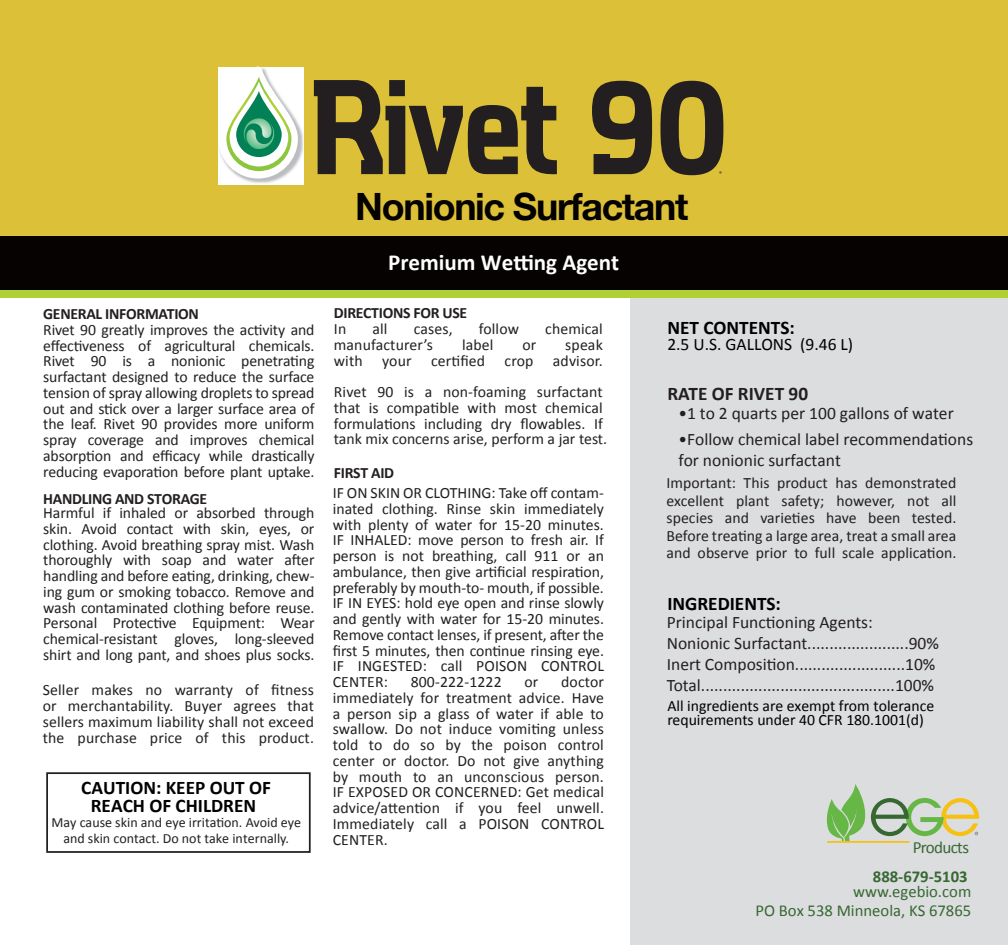
<style>
.page{position:relative;width:1008px;height:945px;background:#fff}
.page>*{position:absolute;margin:0;border:0;box-sizing:border-box;transform-origin:0 0}
.t1{font:700 37.62px "Helvetica Neue";letter-spacing:-.035em;color:#040101}
.t2{font:700 23.1px "Calibri";color:#fff}
.t3{font:700 19.25px/17.5px "Calibri";color:#000002;text-align:center}
.t4{font:700 19.25px "Calibri";color:#231f20}
.t5{font:17.5px/21px "Calibri";color:#231f20}
.t6{font:17.5px "Calibri";color:#000002}
.t7{font:17.15px "Calibri";letter-spacing:-.04em;color:#376832}
.t8{font:16.62px/18.4px "Calibri";color:#376832;text-align:right}
.t9{font:700 16.62px "Calibri";color:#376832}
.t10{font:15.75px/15.8px "Calibri";letter-spacing:.005em;color:#231f20;text-align:justify}
.t11{font:15.75px/14px "Calibri";color:#000002}
.t12{font:700 15.75px "Calibri";letter-spacing:-.02em;color:#231f20}
.t13{font:14px/15.8px "Calibri";color:#231f20;text-align:center}
.t14{font:6.83px "Myriad Pro";color:#231f20}
</style>
<div class="page">
<div style="left:630px;top:294px;width:378px;height:651px;background:#dcdddf"></div>
<div style="left:0;top:0;width:1008px;height:294px;background:#dcc038"></div>
<div style="left:0;top:236px;width:1008px;height:53px;background:#070202"></div>
<div style="left:0;top:290px;width:1008px;height:7px;background:#b0d136"></div>
<svg style="left:826px;top:784px;width:153px;height:59px"></svg>
<div style="left:46px;top:772px;width:265px;height:81px;border:2px solid #231f20"></div>
<svg style="left:314px;top:80px;width:409px;height:95px"></svg>
<img style="left:219px;top:67px;width:84px;height:117px">
<svg style="left:218px;top:66px;width:80px;height:113px;background:#f6f6f2"></svg>
<img style="left:226px;top:77px;width:65px;height:94px">
<svg style="left:236px;top:91px;width:46px;height:66px;background:#6cb590"></svg>
<img style="left:246px;top:123px;width:29px;height:27px">
<img style="left:243px;top:118px;width:29px;height:26px">
<p class="t12" style="left:43px;top:303px;width:157px">GENERAL INFORMATION</p>
<p class="t10" style="left:43px;top:321px;width:273px">Rivet 90 greatly improves the activity and effectiveness of agricultural chemicals.<br>Rivet 90 is a nonionic penetrating surfactant designed to reduce the surface tension of spray allowing droplets to spread out and stick over a larger surface area of the leaf. Rivet 90 provides more uniform spray coverage and improves chemical absorption and efficacy while drastically reducing evaporation before plant uptake.</p>
<p class="t12" style="left:43px;top:488px;width:166px">HANDLING AND STORAGE</p>
<p class="t10" style="left:43px;top:504px;width:273px">Harmful if inhaled or absorbed through skin. Avoid contact with skin, eyes, or clothing. Avoid breathing spray mist. Wash thoroughly with soap and water after handling and before eating, drinking, chew&shy;ing gum or smoking tobacco. Remove and wash contaminated clothing before reuse.<br>Personal Protective Equipment: Wear chemical-resistant gloves, long-sleeved shirt and long pant, and shoes plus socks.</p>
<p class="t10" style="left:43px;top:682px;width:273px">Seller makes no warranty of fitness or merchantability. Buyer agrees that sellers maximum liability shall not exceed the purchase price of this product.</p>
<p class="t3" style="left:81px;top:778px;width:191px">CAUTION: KEEP OUT OF<br>REACH OF CHILDREN</p>
<p class="t13" style="left:52px;top:814px;width:251px">May cause skin and eye irritation. Avoid eye and skin contact. Do not take internally.</p>
<h1 class="t1" style="left:355px;top:177px;width:335px">Nonionic Surfactant</h1>
<h2 class="t2" style="left:388px;top:246px;width:233px">Premium Wetting Agent</h2>
<p class="t12" style="left:334px;top:302px;width:135px">DIRECTIONS FOR USE</p>
<p class="t14" style="left:719px;top:170px;width:4px">®</p>
<p class="t10" style="left:334px;top:320px;width:14px">In</p>
<p class="t10" style="left:372px;top:320px;width:17px">all</p>
<p class="t10" style="left:414px;top:320px;width:40px">cases,</p>
<p class="t10" style="left:479px;top:320px;width:42px">follow</p>
<p class="t10" style="left:545px;top:320px;width:59px">chemical</p>
<p class="t10" style="left:334px;top:336px;width:101px">manufacturer’s</p>
<p class="t10" style="left:462px;top:336px;width:33px">label</p>
<p class="t10" style="left:522px;top:336px;width:15px">or</p>
<p class="t10" style="left:334px;top:336px;width:270px;text-align:right">speak<br>with your certified crop advisor.</p>
<p class="t10" style="left:334px;top:383px;width:275px;text-align:left">Rivet 90 is a non-foaming surfactant that is compatible with most chemical formulations including dry flowables. If tank mix concerns arise, perform a jar test.</p>
<p class="t12" style="left:334px;top:461px;width:62px">FIRST AID</p>
<p class="t10" style="left:333px;top:484px;width:273px">IF ON SKIN OR CLOTHING: Take off contam&shy;inated clothing. Rinse skin immediately with plenty of water for 15-20 minutes.<br>IF INHALED: move person to fresh air. If person is not breathing, call 911 or an ambulance, then give artificial respiration, preferably by mouth-to- mouth, if possible.<br>IF IN EYES: hold eye open and rinse slowly and gently with water for 15-20 minutes.<br>Remove contact lenses, if present, after the first 5 minutes, then continue rinsing eye.<br>IF INGESTED: call POISON CONTROL CENTER:</p>
<p class="t10" style="left:333px;top:673px;width:273px;text-indent:228px">doctor immediately for treatment advice. Have a person sip a glass of water if able to swallow. Do not induce vomiting unless told to do so by the poison control center or doctor. Do not give anything by mouth to an unconscious person.<br>IF EXPOSED OR CONCERNED: Get medical advice/attention if you feel unwell.<br>Immediately call a POISON CONTROL CENTER.</p>
<p class="t10" style="left:411px;top:673px;width:93px">800-222-1222</p>
<p class="t10" style="left:524px;top:673px;width:15px">or</p>
<p class="t3" style="left:667px;top:318px;width:129px">NET CONTENTS:</p>
<p class="t6" style="left:667px;top:333px;width:187px">2.5 U.S. GALLONS (9.46 L)</p>
<p class="t4" style="left:667px;top:380px;width:142px">RATE OF RIVET 90</p>
<p class="t5" style="left:678px;top:402px;width:277px">•1 to 2 quarts per 100 gallons of water</p>
<p class="t5" style="left:678px;top:428px;width:296px">•Follow chemical label recommendations for nonionic surfactant</p>
<p class="t10" style="left:667px;top:474px;width:291px;line-height:17.5px">Important: This product has demonstrated excellent plant safety; however, not all species and varieties have been tested.<br>Before treating a large area, treat a small area and observe prior to full scale application.</p>
<p class="t3" style="left:667px;top:594px;width:115px">INGREDIENTS:</p>
<p class="t5" style="left:667px;top:611px;width:274px">Principal Functioning Agents:<br>Nonionic Surfactant.......................90% Inert Composition.........................10% Total............................................100%</p>
<p class="t11" style="left:667px;top:699px;width:268px">All ingredients are exempt from tolerance requirements under 40 CFR 180.1001(d)</p>
<p class="t7" style="left:913px;top:837px;width:58px">Products</p>
<p class="t9" style="left:873px;top:864px;width:96px">888-679-5103</p>
<p class="t8" style="left:755px;top:882px;width:217px">www.egebio.com<br>PO Box 538 Minneola, KS 67865</p>
</div>
